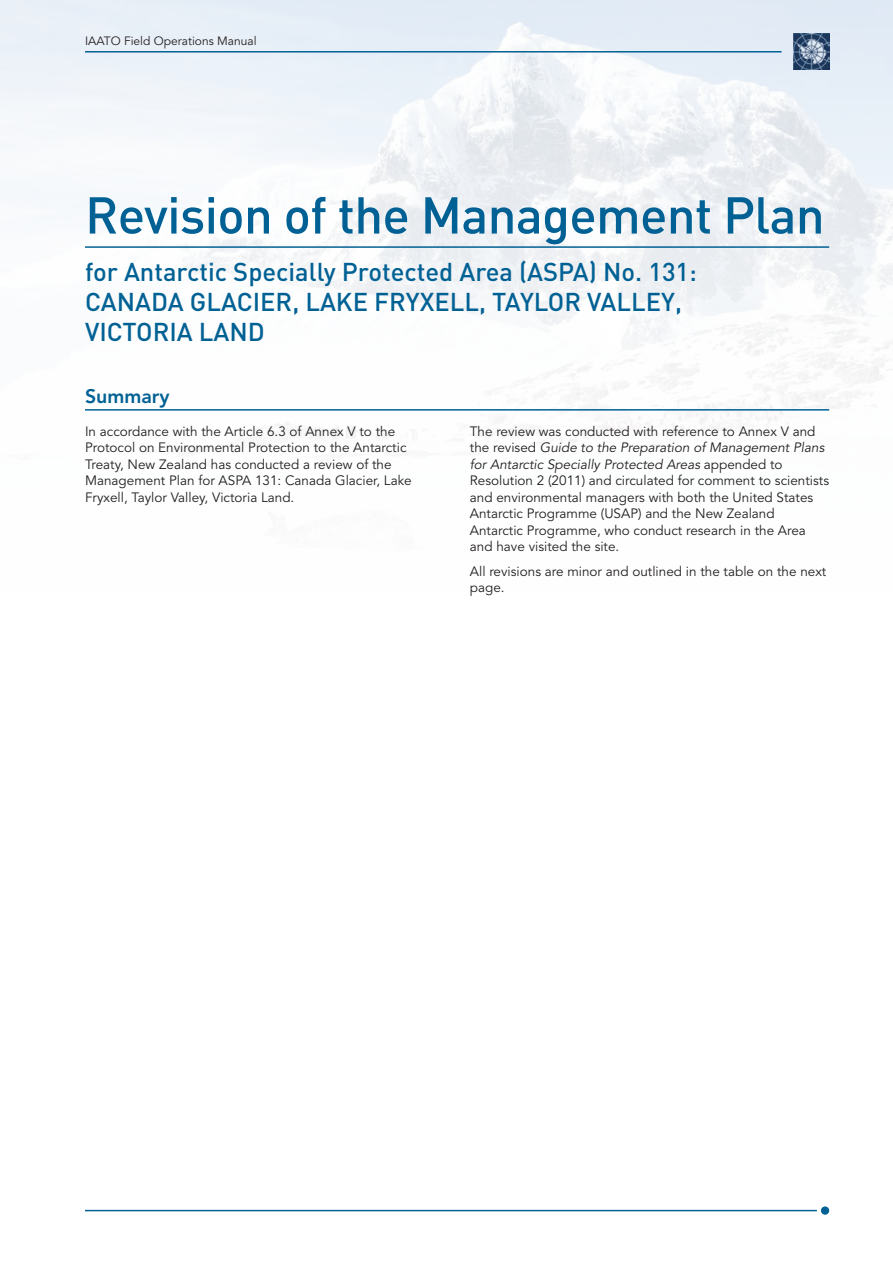
<style>
.page{position:relative;width:893px;height:1263px;background:#fff}
.page>*{position:absolute;margin:0;border:0;box-sizing:border-box;transform-origin:0 0}
.t1{font:500 51px "DIN";letter-spacing:-.015em;color:#016194}
.t2{font:500 25.5px/30px "DIN";color:#016194}
.t3{font:800 19.5px "Avenir LT Std";color:#016194}
.t4{font:13.5px/16.5px "Avenir LT Std";color:#231f20}
.t5{font:12px "Avenir LT Std";color:#231f20}
.s1{font-style:italic}
</style>
<div class="page">
<hr style="left:85px;top:1210px;width:732px;height:1px;background:#016194">
<div style="left:821px;top:1206px;width:8px;height:9px;background:#016194;border-radius:50%"></div>
<img style="left:0;top:0;width:893px;height:467px">
<hr style="left:85px;top:51px;width:697px;height:2px;background:#016194">
<hr style="left:85px;top:246px;width:744px;height:2px;background:#016194">
<hr style="left:85px;top:409px;width:744px;height:2px;background:#016194">
<p class="t5" style="left:85px;top:34px;width:173px">IAATO Field Operations Manual</p>
<h1 class="t1" style="left:85px;top:183px;width:741px">Revision of the Management Plan</h1>
<h2 class="t2" style="left:85px;top:255px;width:613px">for Antarctic Specially Protected Area (ASPA) No. 131:<br>CANADA GLACIER, LAKE FRYXELL, TAYLOR VALLEY,<br>VICTORIA LAND</h2>
<h3 class="t3" style="left:85px;top:384px;width:86px">Summary</h3>
<p class="t4" style="left:85px;top:423px;width:328px">In accordance with the Article 6.3 of Annex V to the Protocol on Environmental Protection to the Antarctic Treaty, New Zealand has conducted a review of the Management Plan for ASPA 131: Canada Glacier, Lake Fryxell, Taylor Valley, Victoria Land.</p>
<p class="t4" style="left:470px;top:423px;width:361px">The review was conducted with reference to Annex V and the revised <span class="s1">Guide to the Preparation of Management Plans for Antarctic Specially Protected Areas</span> appended to Resolution 2 (2011) and circulated for comment to scientists and environmental managers with both the United States Antarctic Programme (USAP) and the New Zealand Antarctic Programme, who conduct research in the Area and have visited the site.</p>
<p class="t4" style="left:470px;top:563px;width:358px">All revisions are minor and outlined in the table on the next page.</p>
</div>
